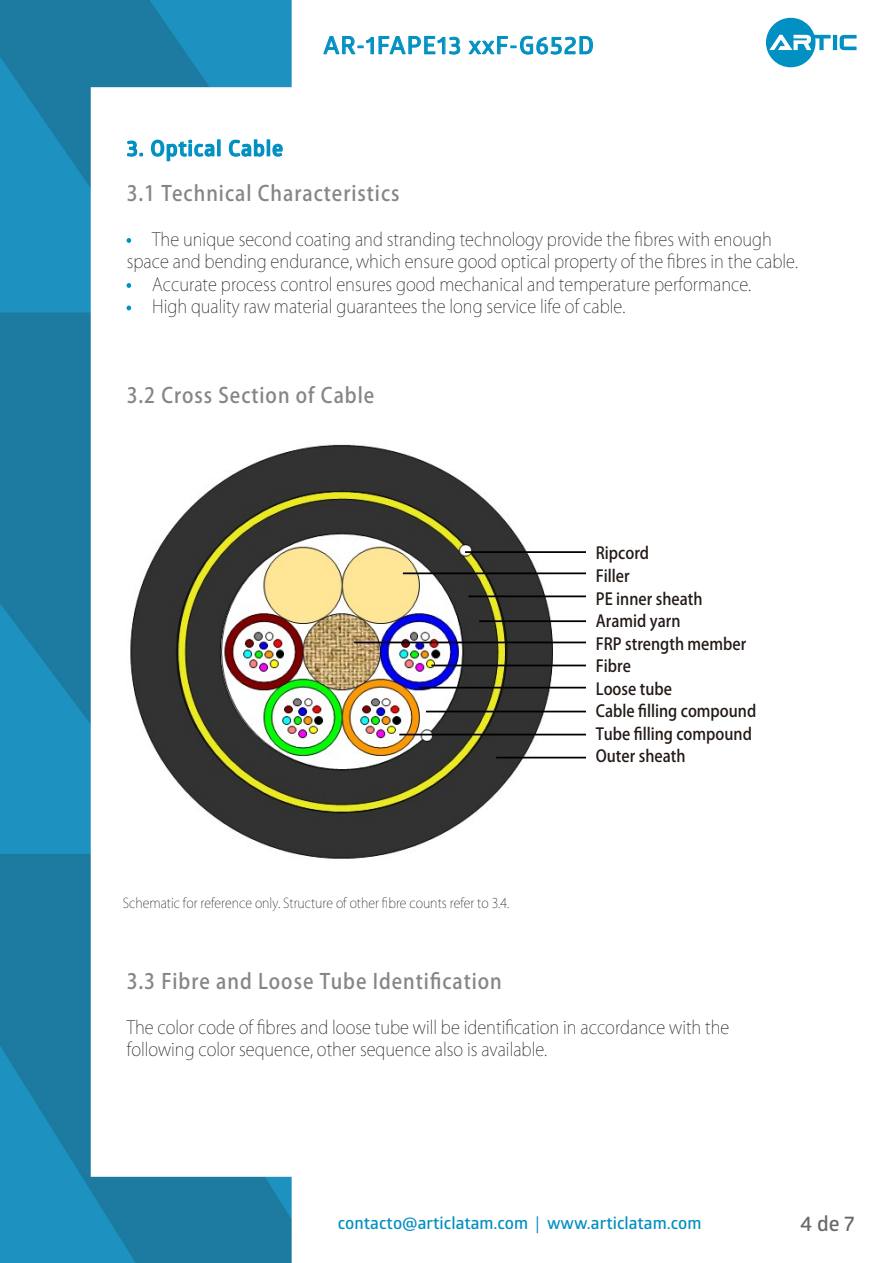
<style>
.page{position:relative;width:893px;height:1263px;background:#fff}
.page>*{position:absolute;margin:0;border:0;box-sizing:border-box;transform-origin:0 0}
.t1{font:24.15px "Glober Bold Free";letter-spacing:.05em;color:#0090c1}
.t2{font:500 21px "Koz Go Pr 6 N";letter-spacing:.05em;color:#868589;scale:.92 1}
.t3{font:21px "Glober Bold Free";letter-spacing:.05em;color:#0090c1}
.t4{font:21px "Glober Bold Free";color:#696a6d}
.t5{font:200 18px/22.5px "Koz Go Pr 6 N";color:#211915;scale:.92 1}
.t6{font:16.95px "Glober Bold Free";color:#008fc0}
.t7{font:500 16.5px/22.5px "Koz Go Pr 6 N";color:#211915;scale:.92 1}
.t8{font:200 13.5px "Koz Go Pr 6 N";color:#211915;scale:.92 1}
.s1{color:#0090c1}
.s2{font-family:"Myriad Pro"}
</style>
<div class="page">
<img style="left:0;top:0;width:857px;height:1263px">
<svg style="left:323px;top:36px;width:137px;height:20px"></svg>
<svg style="left:469px;top:32px;width:124px;height:23px"></svg>
<hr style="left:833px;top:35px;width:4px;height:15px;background:#0090c1">
<svg style="left:839px;top:35px;width:17px;height:15px"></svg>
<svg style="left:766px;top:18px;width:64px;height:49px"></svg>
<svg style="left:126px;top:140px;width:18px;height:17px"></svg>
<svg style="left:150px;top:138px;width:71px;height:31px"></svg>
<svg style="left:228px;top:138px;width:55px;height:31px"></svg>
<svg style="left:127px;top:238px;width:4px;height:5px"></svg>
<svg style="left:127px;top:283px;width:4px;height:5px"></svg>
<svg style="left:127px;top:306px;width:4px;height:4px"></svg>
<img style="left:127px;top:422px;width:459px;height:449px">
<h1 class="t1" style="left:323px;top:28px;width:272px">AR-1FAPE13 xxF-G652D</h1>
<p class="t3" style="left:127px;top:134px;width:158px">3. Optical Cable</p>
<p class="t2" style="left:127px;top:181px;width:298px">3.1 Technical Characteristics</p>
<p class="t5" style="left:127px;top:228px;width:731px"><span class="s1">•</span> The unique second coating and stranding technology provide the fibres with enough space and bending endurance, which ensure good optical property of the fibres in the cable.</p>
<p class="t5" style="left:127px;top:273px;width:680px"><span class="s1">•</span> Accurate process control ensures good mechanical and temperature performance.</p>
<p class="t5" style="left:127px;top:296px;width:543px"><span class="s1">•</span> High quality raw material guarantees the long service life of cable.</p>
<p class="t2" style="left:127px;top:384px;width:271px">3.2 Cross Section of Cable</p>
<p class="t8" style="left:123px;top:895px;width:421px">Schematic for reference only. Structure of other fibre counts refer to 3.4.</p>
<p class="t7" style="left:596px;top:543px;width:176px">Ripcord<br>Filler<br>PE inner sheath<br>Aramid yarn<br>FRP strength member<br>Fibre<br>Loose tube<br>Cable filling compound<br>Tube filling compound<br>Outer sheath</p>
<p class="t2" style="left:127px;top:969px;width:409px">3.3 Fibre and Loose Tube Identification</p>
<p class="t5" style="left:127px;top:1016px;width:657px">The color code of fibres and loose tube will be identification in accordance with the following color sequence, other sequence also is available.</p>
<p class="t6" style="left:338px;top:1211px;width:365px">contacto@articlatam.com <span class="s2">|</span> www.articlatam.com</p>
<p class="t4" style="left:800px;top:1208px;width:56px">4 de 7</p>
</div>
